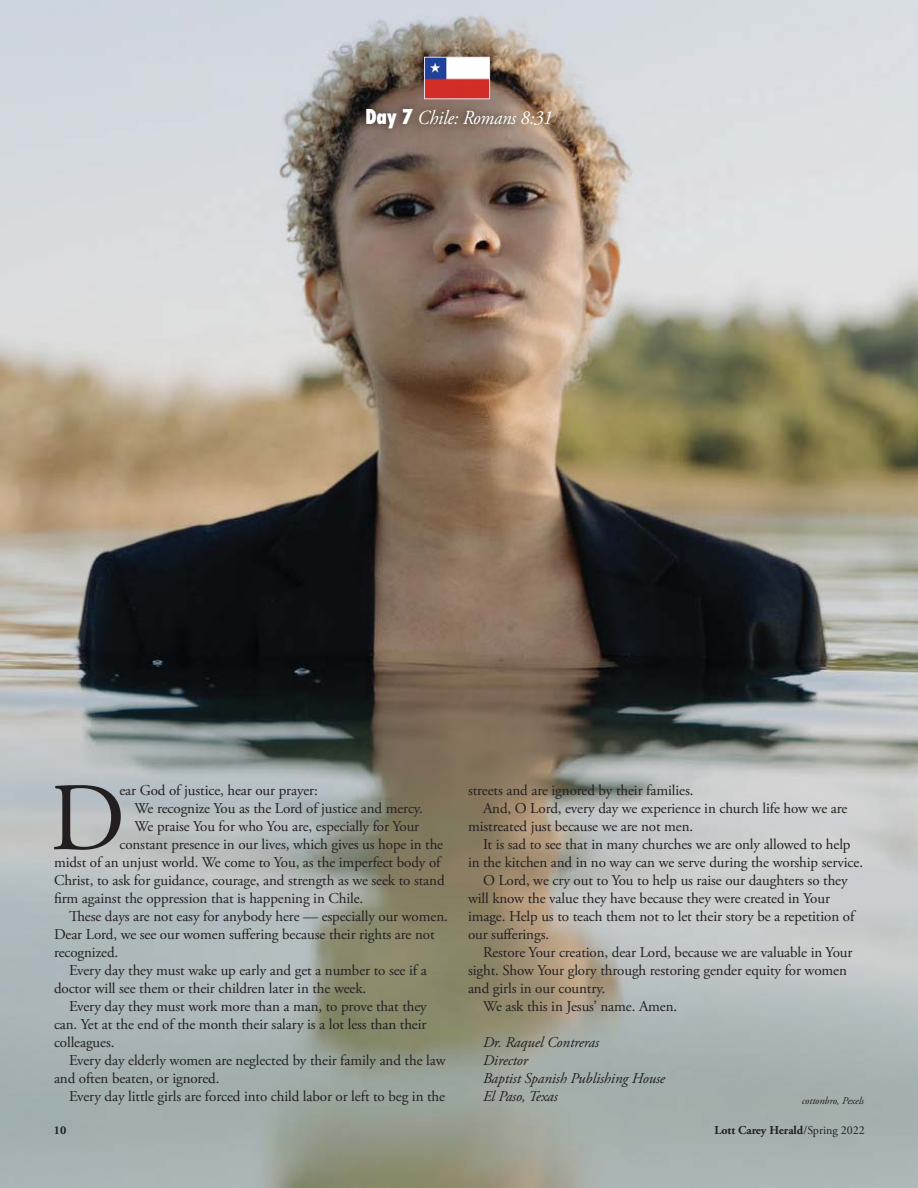
<style>
.page{position:relative;width:918px;height:1188px;background:#fff}
.page>*{position:absolute;margin:0;border:0;box-sizing:border-box;transform-origin:0 0}
.t1{font:96.45px "Adobe Garamond Pro";color:#231f20}
.t2{font:italic 19.95px "Adobe Garamond Pro";letter-spacing:-.01em;color:#fff;scale:.94 1}
.t3{font:15px "Adobe Garamond Pro";letter-spacing:-.005em;color:#231f20}
.t4{font:italic 15px/18px "Adobe Garamond Pro";letter-spacing:-.005em;color:#231f20}
.t5{font:700 12px "Adobe Garamond Pro";color:#231f20}
.t6{font:italic 10.5px "Adobe Garamond Pro";letter-spacing:-.005em;color:#231f20}
.s1{font-family:"Futura";font-weight:800;font-style:normal;font-stretch:condensed}
.s2{font-weight:400}
</style>
<div class="page">
<img style="left:0;top:0;width:918px;height:1188px">
<img style="left:355px;top:101px;width:201px;height:36px">
<img style="left:426px;top:59px;width:62px;height:38px">
<div style="left:424px;top:57px;width:66px;height:42px;border:1px solid #ecdded"></div>
<h2 class="t2" style="left:365px;top:110px;width:201px"><span class="s1">Day 7</span> Chile: Romans 8:31</h2>
<h1 class="t1" style="left:50px;top:780px;width:77px">D</h1>
<p class="t3" style="left:119px;top:784px;width:200px">ear God of justice, hear our prayer:</p>
<p class="t3" style="left:134px;top:802px;width:290px">We recognize You as the Lord of justice and mercy.</p>
<p class="t3" style="left:134px;top:820px;width:286px">We praise You for who You are, especially for Your</p>
<p class="t3" style="left:119px;top:838px;width:325px">constant presence in our lives, which gives us hope in the</p>
<p class="t3" style="left:54px;top:856px;width:388px">midst of an unjust world. We come to You, as the imperfect body of</p>
<p class="t3" style="left:54px;top:874px;width:392px">Christ, to ask for guidance, courage, and strength as we seek to stand</p>
<p class="t3" style="left:54px;top:892px;width:311px">firm against the oppression that is happening in Chile.</p>
<p class="t3" style="left:69px;top:910px;width:380px">These days are not easy for anybody here — especially our women.</p>
<p class="t3" style="left:54px;top:928px;width:382px">Dear Lord, we see our women suffering because their rights are not</p>
<p class="t3" style="left:54px;top:946px;width:66px">recognized.</p>
<p class="t3" style="left:69px;top:964px;width:359px">Every day they must wake up early and get a number to see if a</p>
<p class="t3" style="left:54px;top:982px;width:314px">doctor will see them or their children later in the week.</p>
<p class="t3" style="left:69px;top:1000px;width:359px">Every day they must work more than a man, to prove that they</p>
<p class="t3" style="left:54px;top:1018px;width:374px">can. Yet at the end of the month their salary is a lot less than their</p>
<p class="t3" style="left:54px;top:1036px;width:62px">colleagues.</p>
<p class="t3" style="left:69px;top:1054px;width:378px">Every day elderly women are neglected by their family and the law</p>
<p class="t3" style="left:54px;top:1072px;width:167px">and often beaten, or ignored.</p>
<p class="t3" style="left:69px;top:1090px;width:378px">Every day little girls are forced into child labor or left to beg in the</p>
<p class="t3" style="left:468px;top:784px;width:227px">streets and are ignored by their families.</p>
<p class="t3" style="left:483px;top:802px;width:366px">And, O Lord, every day we experience in church life how we are</p>
<p class="t3" style="left:468px;top:820px;width:227px">mistreated just because we are not men.</p>
<p class="t3" style="left:483px;top:838px;width:369px">It is sad to see that in many churches we are only allowed to help</p>
<p class="t3" style="left:468px;top:856px;width:397px">in the kitchen and in no way can we serve during the worship service.</p>
<p class="t3" style="left:483px;top:874px;width:366px">O Lord, we cry out to You to help us raise our daughters so they</p>
<p class="t3" style="left:468px;top:892px;width:364px">will know the value they have because they were created in Your</p>
<p class="t3" style="left:468px;top:910px;width:388px">image. Help us to teach them not to let their story be a repetition of</p>
<p class="t3" style="left:468px;top:928px;width:83px">our sufferings.</p>
<p class="t3" style="left:483px;top:946px;width:371px">Restore Your creation, dear Lord, because we are valuable in Your</p>
<p class="t3" style="left:468px;top:964px;width:381px">sight. Show Your glory through restoring gender equity for women</p>
<p class="t3" style="left:468px;top:982px;width:139px">and girls in our country.</p>
<p class="t3" style="left:483px;top:1000px;width:196px">We ask this in Jesus’ name. Amen.</p>
<p class="t4" style="left:483px;top:1035px;width:184px">Dr. Raquel Contreras<br>Director<br>Baptist Spanish Publishing House<br>El Paso, Texas</p>
<p class="t6" style="left:802px;top:1097px;width:64px">cottonbro, Pexels</p>
<p class="t5" style="left:54px;top:1126px;width:14px">10</p>
<p class="t5" style="left:714px;top:1126px;width:152px">Lott Carey Herald<span class="s2">/Spring 2022</span></p>
</div>
